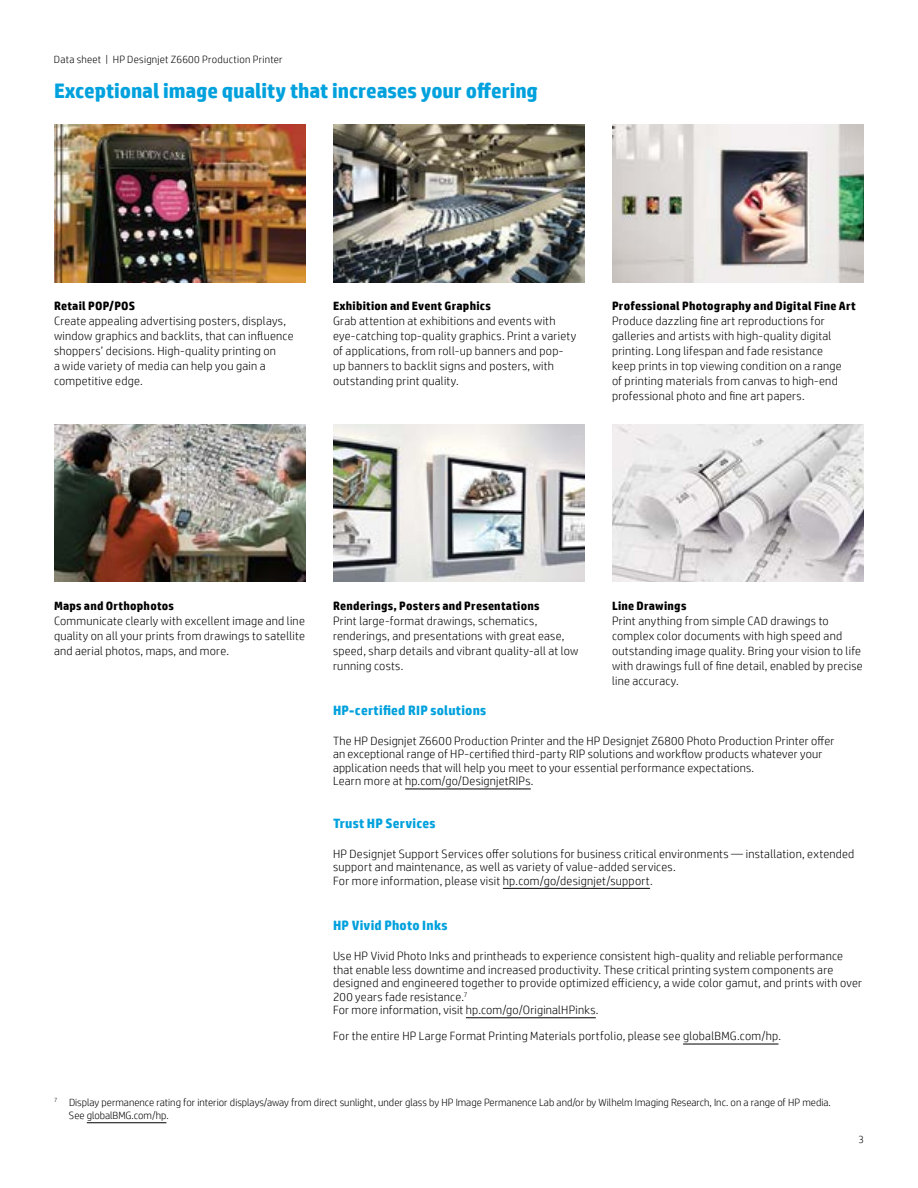
<style>
.page{position:relative;width:918px;height:1188px;background:#fff}
.page>*{position:absolute;margin:0;border:0;box-sizing:border-box;transform-origin:0 0}
.t1{font:700 21px "HP Simplified";color:#00a1dd}
.t2{font:700 13.5px "HP Simplified";letter-spacing:.015em;color:#00a1dd}
.t3{font:300 12px/15px "HP Simplified";letter-spacing:.02em;color:#000}
.t4{font:700 12px "HP Simplified";letter-spacing:.02em;color:#000}
.t5{font:300 10.5px/13.5px "HP Simplified";color:#000}
.t6{font:300 10.5px "HP Simplified";letter-spacing:.025em;color:#000}
</style>
<div class="page">
<hr style="left:87px;top:1122px;width:79px;height:1px;background:#000">
<img style="left:612px;top:424px;width:252px;height:158px">
<img style="left:54px;top:125px;width:252px;height:157px">
<img style="left:612px;top:125px;width:252px;height:157px">
<img style="left:54px;top:424px;width:252px;height:158px">
<img style="left:333px;top:125px;width:252px;height:157px">
<hr style="left:405px;top:789px;width:126px;height:1px;background:#000">
<hr style="left:503px;top:888px;width:147px;height:1px;background:#000">
<hr style="left:466px;top:1018px;width:130px;height:1px;background:#000">
<hr style="left:683px;top:1044px;width:95px;height:1px;background:#000">
<img style="left:333px;top:424px;width:252px;height:158px">
<p class="t6" style="left:54px;top:52px;width:230px">Data sheet | HP Designjet Z6600 Production Printer</p>
<h1 class="t1" style="left:54px;top:77px;width:485px">Exceptional image quality that increases your offering</h1>
<p class="t4" style="left:54px;top:298px;width:83px">Retail POP/POS</p>
<p class="t3" style="left:54px;top:313px;width:241px">Create appealing advertising posters, displays, window graphics and backlits, that can influence shoppers’ decisions. High-quality printing on<br>a wide variety of media can help you gain a competitive edge.</p>
<p class="t4" style="left:333px;top:298px;width:159px">Exhibition and Event Graphics</p>
<p class="t3" style="left:333px;top:313px;width:245px">Grab attention at exhibitions and events with eye-catching top-quality graphics. Print a variety of applications, from roll-up banners and pop&shy;up banners to backlit signs and posters, with outstanding print quality.</p>
<p class="t4" style="left:612px;top:298px;width:245px">Professional Photography and Digital Fine Art</p>
<p class="t3" style="left:612px;top:313px;width:231px">Produce dazzling fine art reproductions for galleries and artists with high-quality digital printing. Long lifespan and fade resistance keep prints in top viewing condition on a range of printing materials from canvas to high-end professional photo and fine art papers.</p>
<p class="t4" style="left:54px;top:598px;width:122px">Maps and Orthophotos</p>
<p class="t3" style="left:54px;top:613px;width:253px;text-align:justify">Communicate clearly with excellent image and line quality on all your prints from drawings to satellite and aerial photos, maps, and more.</p>
<p class="t4" style="left:333px;top:598px;width:208px">Renderings, Posters and Presentations</p>
<p class="t3" style="left:333px;top:613px;width:247px">Print large-format drawings, schematics, renderings, and presentations with great ease, speed, sharp details and vibrant quality-all at low running costs.</p>
<p class="t4" style="left:612px;top:598px;width:76px">Line Drawings</p>
<p class="t3" style="left:612px;top:613px;width:252px">Print anything from simple CAD drawings to complex color documents with high speed and outstanding image quality. Bring your vision to life with drawings full of fine detail, enabled by precise line accuracy.</p>
<p class="t2" style="left:333px;top:702px;width:155px">HP-certified RIP solutions</p>
<p class="t3" style="left:333px;top:733px;width:503px;line-height:13.5px">The HP Designjet Z6600 Production Printer and the HP Designjet Z6800 Photo Production Printer offer an exceptional range of HP-certified third-party RIP solutions and workflow products whatever your application needs that will help you meet to your essential performance expectations.<br>Learn more at hp.com/go/DesignjetRIPs.</p>
<p class="t2" style="left:333px;top:814px;width:104px">Trust HP Services</p>
<p class="t3" style="left:333px;top:846px;width:523px;line-height:13.5px">HP Designjet Support Services offer solutions for business critical environments — installation, extended support and maintenance, as well as variety of value-added services.<br>For more information, please visit hp.com/go/designjet/support.</p>
<p class="t2" style="left:333px;top:917px;width:116px">HP Vivid Photo Inks</p>
<p class="t3" style="left:333px;top:949px;width:531px;line-height:13.5px">Use HP Vivid Photo Inks and printheads to experience consistent high-quality and reliable performance that enable less downtime and increased productivity. These critical printing system components are designed and engineered together to provide optimized efficiency, a wide color gamut, and prints with over 200 years fade resistance.<sup>7<br></sup>For more information, visit hp.com/go/OriginalHPinks.</p>
<p class="t3" style="left:333px;top:1028px;width:450px">For the entire HP Large Format Printing Materials portfolio, please see globalBMG.com/hp.</p>
<p class="t5" style="left:69px;top:1095px;width:763px;text-indent:-15px"><sup>7</sup> Display permanence rating for interior displays/away from direct sunlight, under glass by HP Image Permanence Lab and/or by Wilhelm Imaging Research, Inc. on a range of HP media.<br>See globalBMG.com/hp.</p>
<p class="t5" style="left:858px;top:1132px;width:7px">3</p>
</div>
